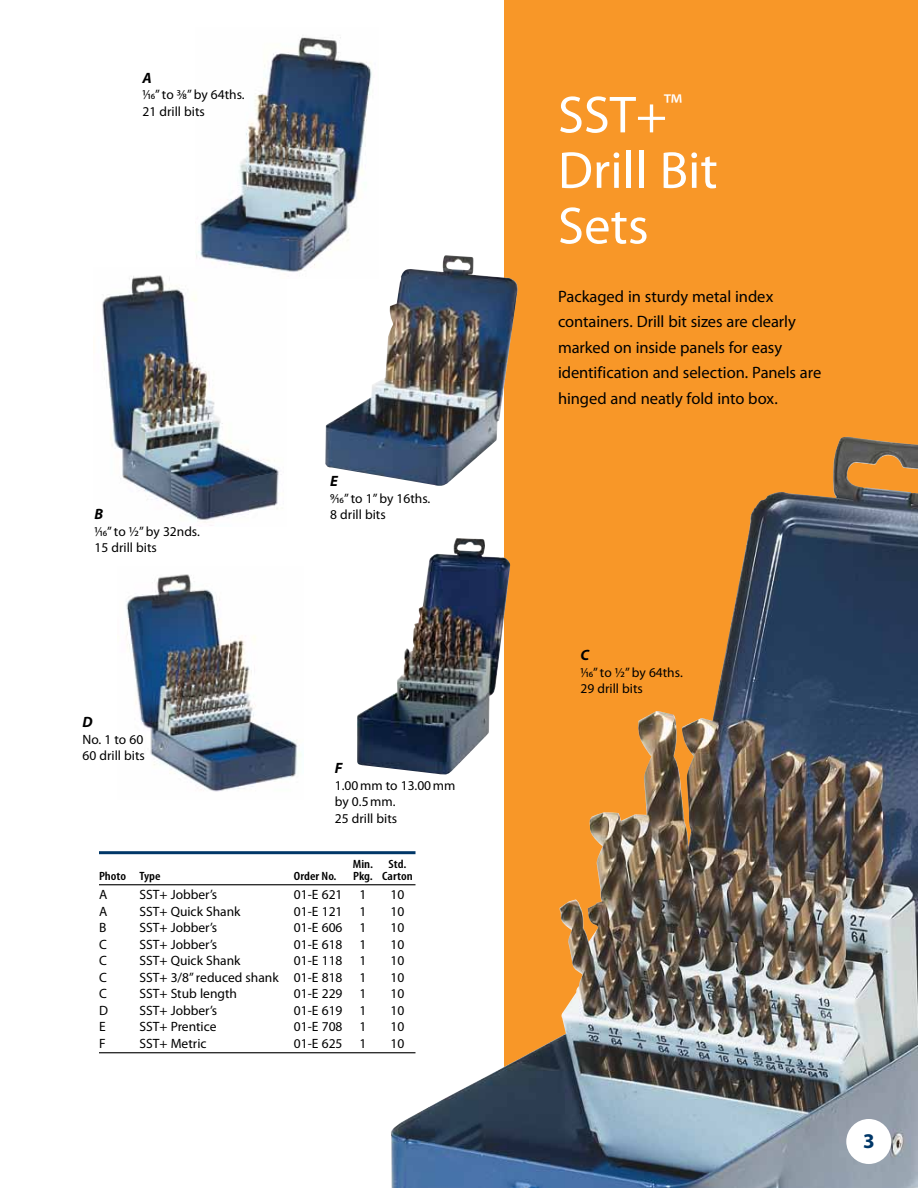
<style>
.page{position:relative;width:918px;height:1188px;background:#fff}
.page>*{position:absolute;margin:0;border:0;box-sizing:border-box;transform-origin:0 0}
.t1{font:52.5px/55.5px "Myriad Pro";color:#fff}
.t2{font:700 21px "Myriad Pro";color:#003768}
.t3{font:16.5px/25.5px "Myriad Pro";letter-spacing:-.005em;color:#000}
.t4{font:italic 700 15px "Myriad Pro";color:#000}
.t5{font:13.5px/16.5px "Myriad Pro";color:#000}
.t6{font:600 condensed 12px "Myriad Pro";color:#000;scale:1.15 1}
</style>
<div class="page">
<div style="left:504px;top:0;width:414px;height:1188px;background:#f89728"></div>
<img style="left:391px;top:437px;width:527px;height:751px">
<img style="left:102px;top:275px;width:177px;height:251px">
<img style="left:196px;top:37px;width:176px;height:241px">
<img style="left:126px;top:574px;width:175px;height:218px">
<img style="left:325px;top:255px;width:194px;height:231px">
<img style="left:357px;top:538px;width:153px;height:237px">
<div style="left:846px;top:1119px;width:45px;height:45px;background:#fff;border-radius:50%"></div>
<hr style="left:99px;top:851px;width:317px;height:3px;background:#003768">
<hr style="left:99px;top:884px;width:317px;height:1px;background:#000">
<hr style="left:99px;top:1052px;width:317px;height:1px;background:#000">
<p class="t4" style="left:142px;top:68px;width:11px">A</p>
<p class="t5" style="left:142px;top:86px;width:104px">1/16” to 3/8” by 64ths.<br>21 drill bits</p>
<p class="t4" style="left:94px;top:504px;width:10px">B</p>
<p class="t5" style="left:94px;top:523px;width:107px">1/16” to 1/2” by 32nds.<br>15 drill bits</p>
<p class="t4" style="left:82px;top:712px;width:12px">D</p>
<p class="t5" style="left:82px;top:731px;width:64px">No. 1 to 60<br>60 drill bits</p>
<p class="t4" style="left:330px;top:472px;width:9px">E</p>
<p class="t5" style="left:330px;top:490px;width:102px">9/16” to 1” by 16ths.<br>8 drill bits</p>
<p class="t4" style="left:335px;top:758px;width:9px">F</p>
<p class="t5" style="left:335px;top:777px;width:122px">1.00mm to 13.00mm by 0.5mm.<br>25 drill bits</p>
<p class="t6" style="left:353px;top:857px;width:19px">Min.</p>
<p class="t6" style="left:389px;top:857px;width:17px">Std.</p>
<p class="t6" style="left:99px;top:869px;width:55px">Photo Type</p>
<p class="t6" style="left:294px;top:869px;width:39px">Order No.</p>
<p class="t6" style="left:353px;top:869px;width:53px">Pkg. Carton</p>
<p class="t5" style="left:99px;top:886px;width:10px">A</p>
<p class="t5" style="left:140px;top:886px;width:79px">SST+ Jobber’s</p>
<p class="t5" style="left:294px;top:886px;width:50px">01-E 621</p>
<p class="t5" style="left:360px;top:886px;width:8px">1</p>
<p class="t5" style="left:391px;top:886px;width:15px">10</p>
<p class="t5" style="left:99px;top:903px;width:10px">A</p>
<p class="t5" style="left:140px;top:903px;width:103px">SST+ Quick Shank</p>
<p class="t5" style="left:294px;top:903px;width:50px">01-E 121</p>
<p class="t5" style="left:360px;top:903px;width:8px">1</p>
<p class="t5" style="left:391px;top:903px;width:15px">10</p>
<p class="t5" style="left:99px;top:919px;width:9px">B</p>
<p class="t5" style="left:140px;top:919px;width:79px">SST+ Jobber’s</p>
<p class="t5" style="left:294px;top:919px;width:50px">01-E 606</p>
<p class="t5" style="left:360px;top:919px;width:8px">1</p>
<p class="t5" style="left:391px;top:919px;width:15px">10</p>
<p class="t5" style="left:99px;top:936px;width:9px">C</p>
<p class="t5" style="left:140px;top:936px;width:79px">SST+ Jobber’s</p>
<p class="t5" style="left:294px;top:936px;width:50px">01-E 618</p>
<p class="t5" style="left:360px;top:936px;width:8px">1</p>
<p class="t5" style="left:391px;top:936px;width:15px">10</p>
<p class="t5" style="left:99px;top:952px;width:9px">C</p>
<p class="t5" style="left:140px;top:952px;width:103px">SST+ Quick Shank</p>
<p class="t5" style="left:294px;top:952px;width:50px">01-E 118</p>
<p class="t5" style="left:360px;top:952px;width:8px">1</p>
<p class="t5" style="left:391px;top:952px;width:15px">10</p>
<p class="t5" style="left:99px;top:969px;width:9px">C</p>
<p class="t5" style="left:140px;top:969px;width:205px">SST+ 3/8” reduced shank 01-E 818</p>
<p class="t5" style="left:360px;top:969px;width:8px">1</p>
<p class="t5" style="left:391px;top:969px;width:15px">10</p>
<p class="t5" style="left:99px;top:985px;width:9px">C</p>
<p class="t5" style="left:140px;top:985px;width:99px">SST+ Stub length</p>
<p class="t5" style="left:294px;top:985px;width:50px">01-E 229</p>
<p class="t5" style="left:360px;top:985px;width:8px">1</p>
<p class="t5" style="left:391px;top:985px;width:15px">10</p>
<p class="t5" style="left:99px;top:1002px;width:10px">D</p>
<p class="t5" style="left:140px;top:1002px;width:79px">SST+ Jobber’s</p>
<p class="t5" style="left:294px;top:1002px;width:50px">01-E 619</p>
<p class="t5" style="left:360px;top:1002px;width:8px">1</p>
<p class="t5" style="left:391px;top:1002px;width:15px">10</p>
<p class="t5" style="left:99px;top:1018px;width:8px">E</p>
<p class="t5" style="left:140px;top:1018px;width:79px">SST+ Prentice</p>
<p class="t5" style="left:294px;top:1018px;width:50px">01-E 708</p>
<p class="t5" style="left:360px;top:1018px;width:8px">1</p>
<p class="t5" style="left:391px;top:1018px;width:15px">10</p>
<p class="t5" style="left:99px;top:1035px;width:8px">F</p>
<p class="t5" style="left:140px;top:1035px;width:69px">SST+ Metric</p>
<p class="t5" style="left:294px;top:1035px;width:50px">01-E 625</p>
<p class="t5" style="left:360px;top:1035px;width:8px">1</p>
<p class="t5" style="left:391px;top:1035px;width:15px">10</p>
<h1 class="t1" style="left:558px;top:86px;width:161px">SST+<sup>™<br></sup>Drill Bit<br>Sets</h1>
<p class="t3" style="left:558px;top:283px;width:265px">Packaged in sturdy metal index containers. Drill bit sizes are clearly marked on inside panels for easy identification and selection. Panels are hinged and neatly fold into box.</p>
<p class="t4" style="left:580px;top:645px;width:10px">C</p>
<p class="t5" style="left:580px;top:664px;width:104px">1/16” to 1/2” by 64ths.<br>29 drill bits</p>
<h2 class="t2" style="left:863px;top:1127px;width:13px">3</h2>
</div>
